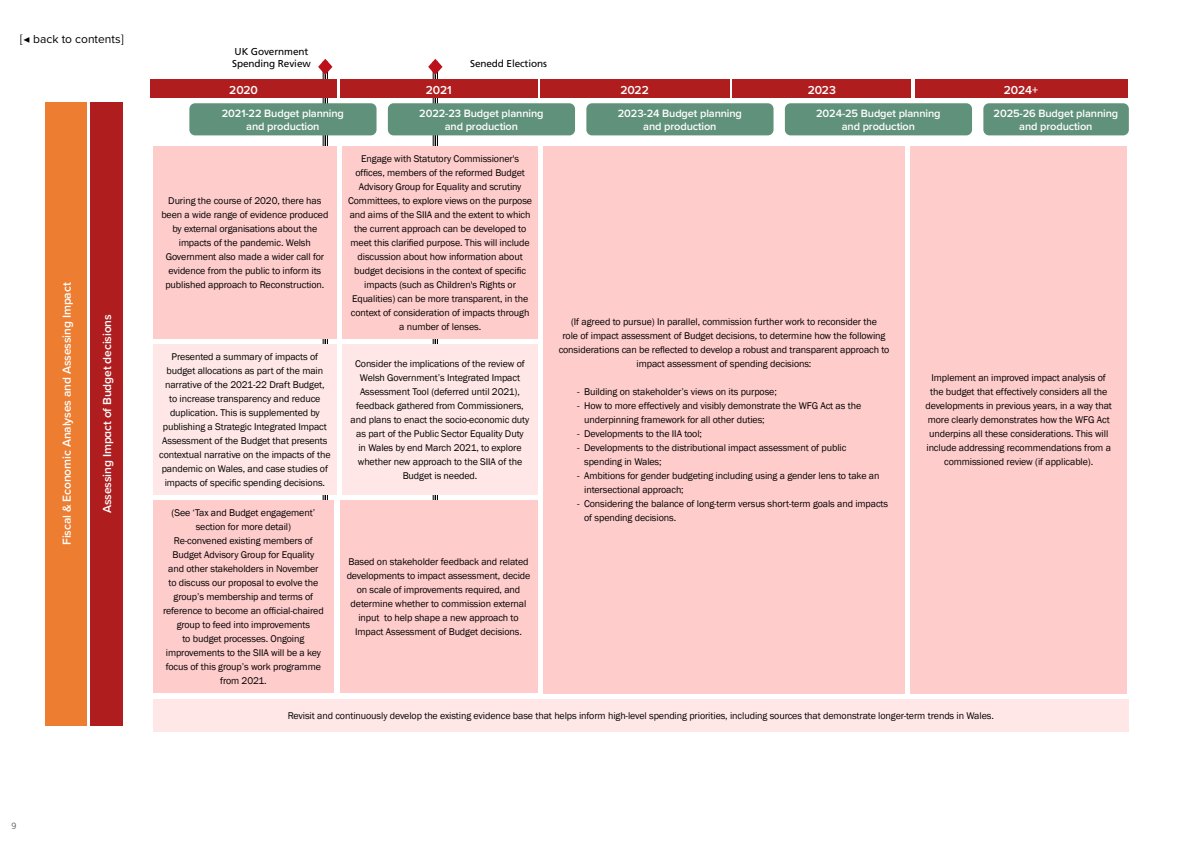
<style>
.page{position:relative;width:1191px;height:842px;background:#fff}
.page>*{position:absolute;margin:0;border:0;box-sizing:border-box;transform-origin:0 0}
.t1{font:600 12px "Proxima Nova";letter-spacing:-.01em;color:#fff}
.t2{font:12px "Proxima Nova";color:#000}
.t3{font:600 11px/13px "Proxima Nova";letter-spacing:-.01em;color:#fff;text-align:center}
.centered_text{font:10px/14px "Franklin Gothic";letter-spacing:-.01em;color:#000;text-align:center}
.NEW_HEADING{font:10px/12px "Frutiger LT Std";letter-spacing:-.01em;color:#000}
.t4{font:300 9px "Frutiger LT Std";color:#4e4e4d}
.s1{font-family:"Minion Pro"}
</style>
<div class="page">
<hr style="left:327px;top:62px;width:1px;height:630px;background:#000">
<hr style="left:324px;top:62px;width:2px;height:630px;background:#000">
<hr style="left:323px;top:62px;width:1px;height:630px;background:#000">
<hr style="left:437px;top:62px;width:1px;height:628px;background:#000">
<hr style="left:434px;top:62px;width:2px;height:628px;background:#000">
<hr style="left:433px;top:62px;width:1px;height:628px;background:#000">
<svg style="left:318px;top:59px;width:14px;height:16px"></svg>
<div style="left:150px;top:80px;width:187px;height:18px;background:#af1d1f"></div>
<div style="left:340px;top:80px;width:197px;height:18px;background:#af1d1f"></div>
<div style="left:540px;top:80px;width:189px;height:18px;background:#af1d1f"></div>
<div style="left:732px;top:80px;width:179px;height:18px;background:#af1d1f"></div>
<div style="left:915px;top:80px;width:212px;height:18px;background:#af1d1f"></div>
<div style="left:189px;top:103px;width:187px;height:32px;background:#60917b;border-radius:6px"></div>
<div style="left:388px;top:103px;width:187px;height:32px;background:#60917b;border-radius:6px"></div>
<div style="left:586px;top:103px;width:187px;height:32px;background:#60917b;border-radius:6px"></div>
<div style="left:785px;top:103px;width:187px;height:32px;background:#60917b;border-radius:6px"></div>
<div style="left:983px;top:103px;width:145px;height:32px;background:#60917b;border-radius:6px"></div>
<svg style="left:428px;top:59px;width:14px;height:16px"></svg>
<div style="left:90px;top:102px;width:33px;height:623px;background:#af1d1f"></div>
<div style="left:45px;top:102px;width:42px;height:623px;background:#ed7d31"></div>
<div style="left:153px;top:344px;width:184px;height:151px;background:#ffe7e7"></div>
<div style="left:342px;top:344px;width:195px;height:151px;background:#ffe7e7"></div>
<div style="left:342px;top:146px;width:196px;height:193px;background:#fecccb"></div>
<div style="left:153px;top:146px;width:184px;height:193px;background:#fecccb"></div>
<div style="left:153px;top:500px;width:181px;height:193px;background:#fecccb"></div>
<div style="left:339px;top:500px;width:198px;height:193px;background:#fecccb"></div>
<div style="left:910px;top:146px;width:217px;height:547px;background:#fecccb"></div>
<div style="left:543px;top:146px;width:361px;height:547px;background:#fecccb"></div>
<div style="left:153px;top:699px;width:975px;height:32px;background:#ffe7e7"></div>
<p class="t2" style="left:19px;top:30px;width:107px"><span class="s1">[◀</span> back to contents<span class="s1">]</span></p>
<p class="t1" style="left:58px;top:545px;width:264px;rotate:-90deg">Fiscal &amp; Economic Analyses and Assessing Impact</p>
<p class="t1" style="left:98px;top:513px;width:201px;rotate:-90deg">Assessing Impact of Budget decisions</p>
<p class="NEW_HEADING" style="left:232px;top:45px;width:80px">UK Government<br>Spending Review</p>
<p class="NEW_HEADING" style="left:470px;top:57px;width:78px">Senedd Elections</p>
<p class="t1" style="left:229px;top:81px;width:30px">2020</p>
<p class="t1" style="left:426px;top:81px;width:27px">2021</p>
<p class="t1" style="left:620px;top:81px;width:30px">2022</p>
<p class="t1" style="left:807px;top:81px;width:30px">2023</p>
<p class="t1" style="left:1004px;top:81px;width:36px">2024+</p>
<p class="t3" style="left:222px;top:107px;width:124px">2021-22 Budget planning and production</p>
<p class="t3" style="left:419px;top:107px;width:126px">2022-23 Budget planning and production</p>
<p class="t3" style="left:618px;top:107px;width:126px">2023-24 Budget planning and production</p>
<p class="t3" style="left:816px;top:107px;width:126px">2024-25 Budget planning and production</p>
<p class="t3" style="left:993px;top:106px;width:126px">2025-26 Budget planning and production</p>
<p class="centered_text" style="left:161px;top:194px;width:169px">During the course of 2020, there has been a wide range of evidence produced by external organisations about the impacts of the pandemic. Welsh Government also made a wider call for evidence from the public to inform its published approach to Reconstruction.</p>
<p class="centered_text" style="left:348px;top:152px;width:185px">Engage with Statutory Commissioner's offices, members of the reformed Budget Advisory Group for Equality and scrutiny Committees, to explore views on the purpose and aims of the SIIA and the extent to which the current approach can be developed to meet this clarified purpose. This will include discussion about how information about budget decisions in the context of specific impacts (such as Children's Rights or Equalities) can be more transparent, in the context of consideration of impacts through a number of lenses.</p>
<p class="centered_text" style="left:159px;top:350px;width:173px">Presented a summary of impacts of budget allocations as part of the main narrative of the 2021-22 Draft Budget,<br>to increase transparency and reduce duplication. This is supplemented by publishing a Strategic Integrated Impact Assessment of the Budget that presents contextual narrative on the impacts of the pandemic on Wales, and case studies of impacts of specific spending decisions.</p>
<p class="centered_text" style="left:350px;top:357px;width:180px">Consider the implications of the review of Welsh Government’s Integrated Impact Assessment Tool (deferred until 2021), feedback gathered from Commissioners, and plans to enact the socio-economic duty as part of the Public Sector Equality Duty<br>in Wales by end March 2021, to explore whether new approach to the SIIA of the Budget is needed.</p>
<p class="centered_text" style="left:172px;top:506px;width:145px">(See ‘Tax and Budget engagement’ section for more detail)</p>
<p class="centered_text" style="left:163px;top:534px;width:162px">Re-convened existing members of<br>Budget Advisory Group for Equality<br>and other stakeholders in November to discuss our proposal to evolve the group’s membership and terms of reference to become an official-chaired group to feed into improvements<br>to budget processes. Ongoing improvements to the SIIA will be a key focus of this group’s work programme from 2021.</p>
<p class="centered_text" style="left:347px;top:555px;width:185px">Based on stakeholder feedback and related developments to impact assessment, decide on scale of improvements required, and determine whether to commission external input to help shape a new approach to Impact Assessment of Budget decisions.</p>
<p class="centered_text" style="left:558px;top:315px;width:332px">(If agreed to pursue) In parallel, commission further work to reconsider the<br>role of impact assessment of Budget decisions, to determine how the following considerations can be reflected to develop a robust and transparent approach to impact assessment of spending decisions:</p>
<p class="centered_text" style="left:577px;top:385px;width:201px">- Building on stakeholder’s views on its purpose;</p>
<p class="centered_text" style="left:584px;top:399px;width:278px;text-align:left;text-indent:-7px">- How to more effectively and visibly demonstrate the WFG Act as the underpinning framework for all other duties;</p>
<p class="centered_text" style="left:577px;top:427px;width:126px">- Developments to the IIA tool;</p>
<p class="centered_text" style="left:584px;top:441px;width:264px;text-align:left;text-indent:-7px">- Developments to the distributional impact assessment of public spending in Wales;</p>
<p class="centered_text" style="left:584px;top:469px;width:297px;text-align:left;text-indent:-7px">- Ambitions for gender budgeting including using a gender lens to take an intersectional approach;</p>
<p class="centered_text" style="left:584px;top:497px;width:305px;text-align:left;text-indent:-7px">- Considering the balance of long-term versus short-term goals and impacts of spending decisions.</p>
<p class="centered_text" style="left:925px;top:371px;width:188px">Implement an improved impact analysis of the budget that effectively considers all the developments in previous years, in a way that more clearly demonstrates how the WFG Act underpins all these considerations. This will include addressing recommendations from a commissioned review (if applicable).</p>
<p class="centered_text" style="left:288px;top:708px;width:707px">Revisit and continuously develop the existing evidence base that helps inform high-level spending priorities, including sources that demonstrate longer-term trends in Wales.</p>
<p class="t4" style="left:11px;top:821px;width:7px">9</p>
</div>
